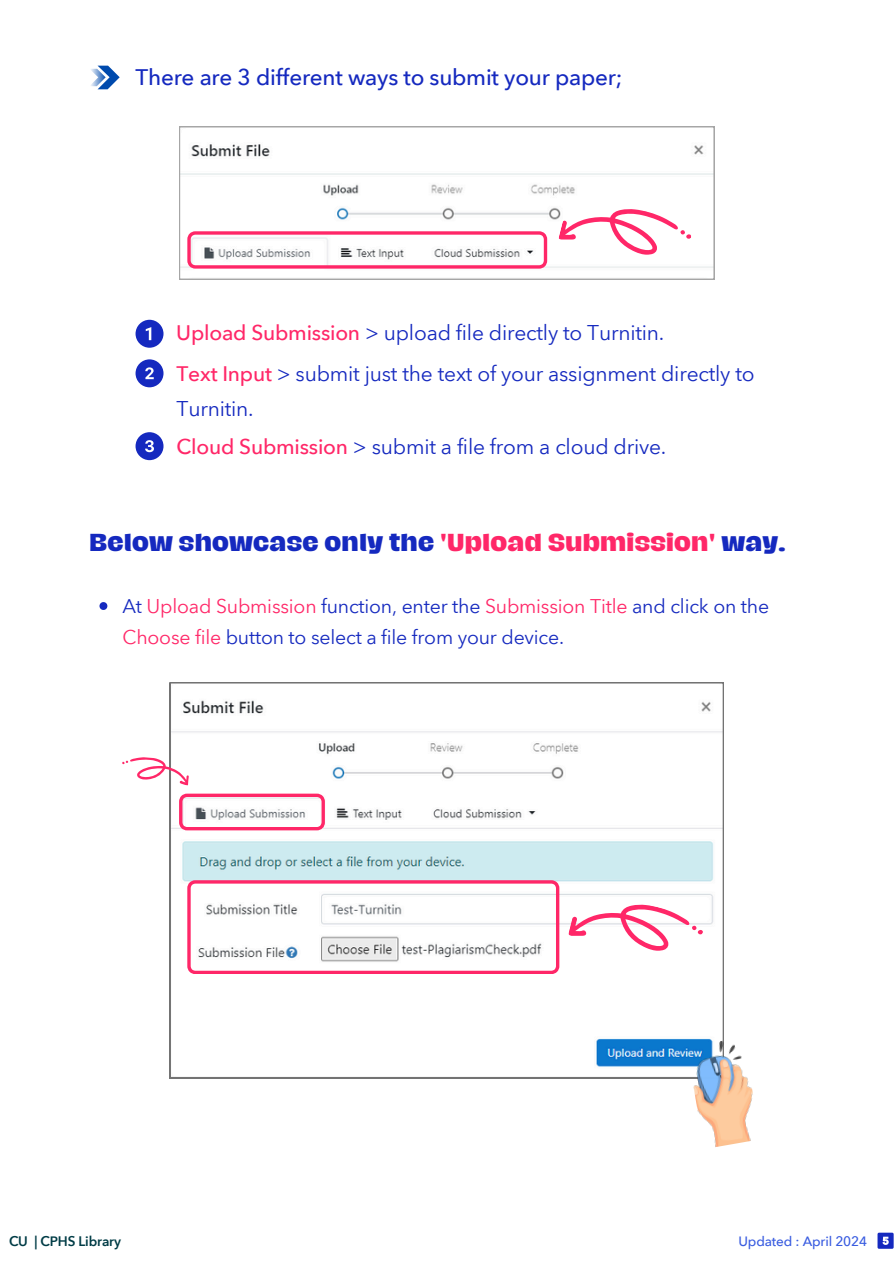
<style>
.page{position:relative;width:894px;height:1264px;background:#fff}
.page>*{position:absolute;margin:0;border:0;box-sizing:border-box;transform-origin:0 0}
.t1{font:800 22.5px "Hagrid";letter-spacing:.01em;color:#1529bf}
.t2{font:500 22.5px "Avenir Next Thai Modern";letter-spacing:-.01em;color:#1529bf}
.t3{font:21px/34.8px "Avenir Next Thai Modern";letter-spacing:-.01em;color:#1529bf}
.t4{font:19.5px/30.3px "Avenir Next Thai Modern";letter-spacing:-.01em;color:#1529bf}
.t5{font:500 13.5px "Avenir Next Thai Modern";letter-spacing:-.01em;color:#395ce0}
.t6{font:600 13.5px "Avenir Next Thai Modern";letter-spacing:-.01em;color:#003c46}
.s1{font-weight:500;color:#ff2768}
.s2{color:#ff2768}
</style>
<div class="page">
<svg style="left:179px;top:126px;width:535px;height:153px"></svg>
<svg style="left:187px;top:231px;width:360px;height:37px"></svg>
<svg style="left:558px;top:191px;width:133px;height:76px"></svg>
<svg style="left:91px;top:66px;width:29px;height:23px"></svg>
<svg style="left:877px;top:1232px;width:16px;height:16px"></svg>
<svg style="left:99px;top:602px;width:8px;height:8px"></svg>
<svg style="left:135px;top:320px;width:28px;height:28px"></svg>
<svg style="left:135px;top:359px;width:28px;height:28px"></svg>
<svg style="left:135px;top:432px;width:28px;height:28px"></svg>
<svg style="left:170px;top:682px;width:553px;height:396px"></svg>
<svg style="left:187px;top:880px;width:372px;height:93px"></svg>
<svg style="left:568px;top:887px;width:135px;height:76px"></svg>
<svg style="left:179px;top:793px;width:146px;height:37px"></svg>
<svg style="left:122px;top:756px;width:68px;height:29px"></svg>
<img style="left:686px;top:1037px;width:67px;height:110px">
<p class="t2" style="left:135px;top:59px;width:488px">There are 3 different ways to submit your paper;</p>
<p class="t3" style="left:176px;top:314px;width:489px"><span class="s1">Upload Submission</span> &gt; upload file directly to Turnitin.</p>
<h2 class="t3" style="left:176px;top:355px;width:579px"><span class="s1">Text Input</span> &gt; submit just the text of your assignment directly to<br>Turnitin.</h2>
<p class="t3" style="left:176px;top:427px;width:491px"><span class="s1">Cloud Submission</span> &gt; submit a file from a cloud drive.</p>
<h2 class="t1" style="left:89px;top:531px;width:697px">Below showcase only the <span class="s2">'Upload Submission'</span> way.</h2>
<h1 class="t4" style="left:122px;top:590px;width:648px">At <span class="s2">Upload Submission</span> function, enter the <span class="s2">Submission Title</span> and click on the<br><span class="s2">Choose file</span> button to select a file from your device.</h1>
<h1 class="t6" style="left:9px;top:1230px;width:113px">CU | CPHS Library</h1>
<p class="t5" style="left:738px;top:1230px;width:130px">Updated : April 2024</p>
</div>
